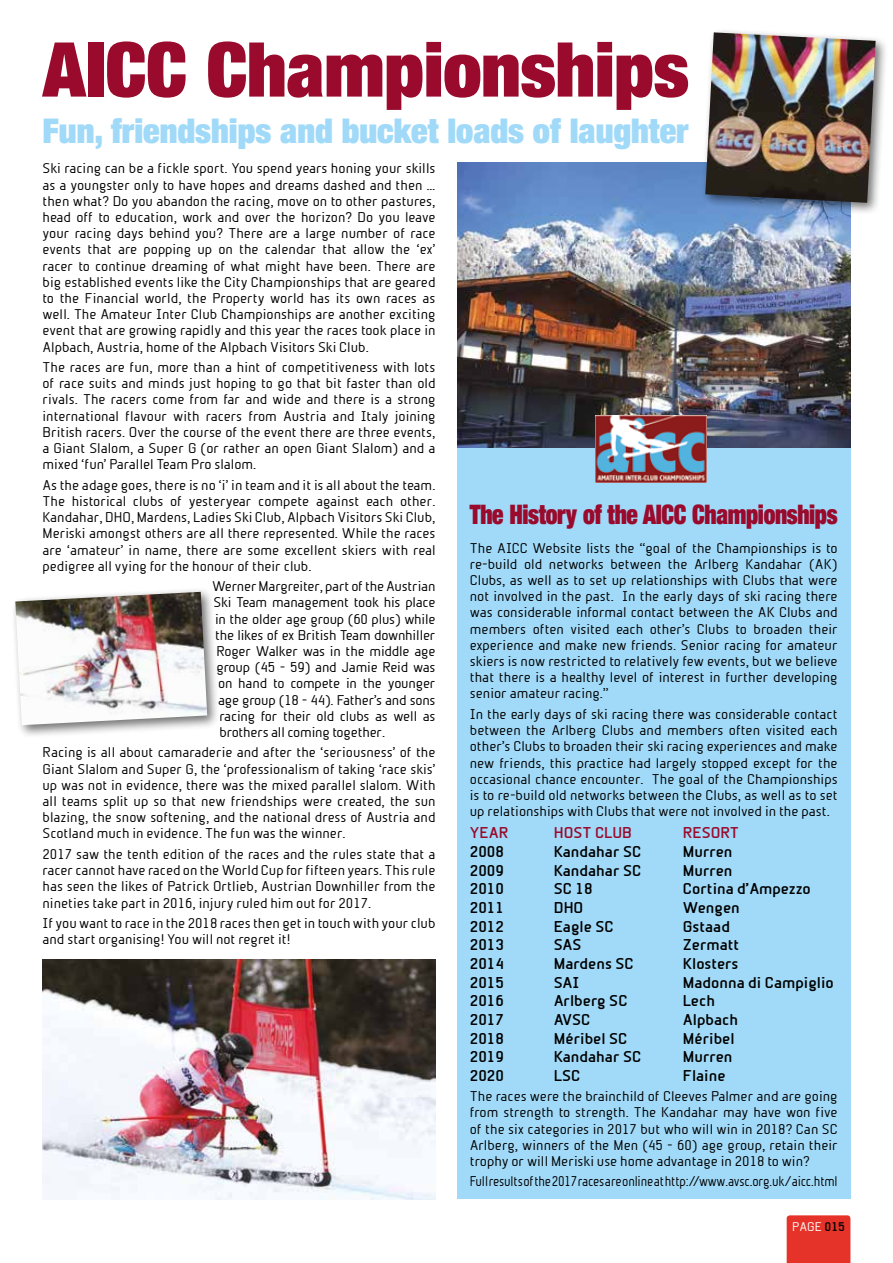
<style>
.page{position:relative;width:893px;height:1263px;background:#fff}
.page>*{position:absolute;margin:0;border:0;box-sizing:border-box;transform-origin:0 0}
.t1{font:900 condensed 75.75px "Helvetica Neue LT Std";color:#990a2c}
.t2{font:900 condensed 34.2px "Helvetica Neue LT Std";color:#a1daf8}
.t3{font:900 condensed 27px "Helvetica Neue LT Std";letter-spacing:-.015em;color:#990a2c;scale:.87 1}
.t4{font:700 15px "Beta Sans";color:#000}
.t5{font:700 15px "Beta Sans";color:#990a2c}
.t6{font:13.5px/16.2px "Beta Sans";letter-spacing:-.01em;color:#000;text-align:justify}
.t7{font:13.5px "Beta Sans";letter-spacing:-.01em;color:#000;scale:.88 1}
.t8{font:12px "Beta Sans";color:#fff}
.s1{font-weight:700;color:#000}
</style>
<div class="page">
<div style="left:787px;top:1215px;width:63px;height:48px;background:#e63329"></div>
<img style="left:43px;top:960px;width:393px;height:239px">
<img style="left:457px;top:163px;width:393px;height:286px">
<div style="left:701px;top:28px;width:187px;height:188px;background:#000;opacity:.55"></div>
<img style="left:705px;top:32px;width:171px;height:171px">
<div style="left:11px;top:587px;width:209px;height:151px;background:#000;opacity:.55"></div>
<img style="left:15px;top:592px;width:192px;height:133px">
<div style="left:457px;top:449px;width:393px;height:750px;background:#a1daf8"></div>
<img style="left:595px;top:415px;width:111px;height:67px">
<h1 class="t1" style="left:43px;top:21px;width:648px">AICC Championships</h1>
<h2 class="t2" style="left:43px;top:108px;width:648px">Fun, friendships and bucket loads of laughter</h2>
<p class="t6" style="left:43px;top:160px;width:395px">Ski racing can be a fickle sport. You spend years honing your skills as a youngster only to have hopes and dreams dashed and then … then what? Do you abandon the racing, move on to other pastures, head off to education, work and over the horizon? Do you leave your racing days behind you? There are a large number of race events that are popping up on the calendar that allow the ‘ex’ racer to continue dreaming of what might have been. There are big established events like the City Championships that are geared to the Financial world, the Property world has its own races as well. The Amateur Inter Club Championships are another exciting event that are growing rapidly and this year the races took place in Alpbach, Austria, home of the Alpbach Visitors Ski Club.</p>
<p class="t6" style="left:43px;top:359px;width:395px">The races are fun, more than a hint of competitiveness with lots of race suits and minds just hoping to go that bit faster than old rivals. The racers come from far and wide and there is a strong international flavour with racers from Austria and Italy joining British racers. Over the course of the event there are three events, a Giant Slalom, a Super G (or rather an open Giant Slalom) and a mixed ‘fun’ Parallel Team Pro slalom.</p>
<p class="t6" style="left:43px;top:477px;width:395px">As the adage goes, there is no ‘i’ in team and it is all about the team.<br>The historical clubs of yesteryear compete against each other.<br>Kandahar, DHO, Mardens, Ladies Ski Club, Alpbach Visitors Ski Club, Meriski amongst others are all there represented. While the races are ‘amateur’ in name, there are some excellent skiers with real pedigree all vying for the honour of their club.</p>
<p class="t6" style="left:212px;top:578px;width:225px">Werner Margreiter, part of the Austrian</p>
<p class="t6" style="left:214px;top:594px;width:224px">Ski Team management took his place</p>
<p class="t6" style="left:215px;top:611px;width:222px">in the older age group (60 plus) while</p>
<p class="t6" style="left:215px;top:627px;width:222px">the likes of ex British Team downhiller</p>
<p class="t6" style="left:217px;top:643px;width:221px">Roger Walker was in the middle age</p>
<p class="t6" style="left:217px;top:659px;width:221px">group (45 - 59) and Jamie Reid was</p>
<p class="t6" style="left:218px;top:675px;width:219px">on hand to compete in the younger</p>
<p class="t6" style="left:218px;top:692px;width:219px">age group (18 - 44). Father’s and sons</p>
<p class="t6" style="left:220px;top:708px;width:218px">racing for their old clubs as well as</p>
<p class="t6" style="left:220px;top:724px;width:167px">brothers all coming together.</p>
<p class="t6" style="left:43px;top:744px;width:394px">Racing is all about camaraderie and after the ‘seriousness’ of the Giant Slalom and Super G, the ‘professionalism of taking ‘race skis’ up was not in evidence, there was the mixed parallel slalom. With all teams split up so that new friendships were created, the sun blazing, the snow softening, and the national dress of Austria and Scotland much in evidence. The fun was the winner.</p>
<p class="t6" style="left:43px;top:846px;width:394px">2017 saw the tenth edition of the races and the rules state that a racer cannot have raced on the World Cup for fifteen years. This rule has seen the likes of Patrick Ortlieb, Austrian Downhiller from the nineties take part in 2016, injury ruled him out for 2017.</p>
<p class="t6" style="left:43px;top:915px;width:395px">If you want to race in the 2018 races then get in touch with your club and start organising! You will not regret it!</p>
<h3 class="t3" style="left:470px;top:497px;width:424px">The History of the AICC Championships</h3>
<p class="t6" style="left:470px;top:540px;width:369px">The AICC Website lists the “goal of the Championships is to re-build old networks between the Arlberg Kandahar (AK)<br>Clubs, as well as to set up relationships with Clubs that were not involved in the past. In the early days of ski racing there was considerable informal contact between the AK Clubs and members often visited each other’s Clubs to broaden their experience and make new friends. Senior racing for amateur skiers is now restricted to relatively few events, but we believe that there is a healthy level of interest in further developing senior amateur racing.”</p>
<p class="t6" style="left:470px;top:706px;width:369px">In the early days of ski racing there was considerable contact between the Arlberg Clubs and members often visited each other’s Clubs to broaden their ski racing experiences and make new friends, this practice had largely stopped except for the occasional chance encounter. The goal of the Championships is to re-build old networks between the Clubs, as well as to set up relationships with Clubs that were not involved in the past.</p>
<p class="t5" style="left:470px;top:824px;width:40px">YEAR</p>
<p class="t5" style="left:554px;top:824px;width:80px">HOST CLUB</p>
<p class="t5" style="left:683px;top:824px;width:57px">RESORT</p>
<p class="t4" style="left:470px;top:843px;width:36px">2008</p>
<p class="t4" style="left:554px;top:843px;width:89px">Kandahar SC</p>
<p class="t4" style="left:683px;top:843px;width:51px">Murren</p>
<p class="t4" style="left:470px;top:861px;width:36px">2009</p>
<p class="t4" style="left:554px;top:861px;width:89px">Kandahar SC</p>
<p class="t4" style="left:683px;top:861px;width:51px">Murren</p>
<p class="t4" style="left:470px;top:880px;width:36px">2010</p>
<p class="t4" style="left:554px;top:880px;width:40px">SC 18</p>
<p class="t4" style="left:683px;top:880px;width:129px">Cortina d’Ampezzo</p>
<p class="t4" style="left:470px;top:899px;width:36px">2011</p>
<p class="t4" style="left:554px;top:899px;width:31px">DHO</p>
<p class="t4" style="left:683px;top:899px;width:58px">Wengen</p>
<p class="t4" style="left:470px;top:917px;width:36px">2012</p>
<p class="t4" style="left:554px;top:917px;width:61px">Eagle SC</p>
<p class="t4" style="left:683px;top:917px;width:49px">Gstaad</p>
<p class="t4" style="left:470px;top:936px;width:36px">2013</p>
<p class="t4" style="left:554px;top:936px;width:29px">SAS</p>
<p class="t4" style="left:683px;top:936px;width:58px">Zermatt</p>
<p class="t4" style="left:470px;top:955px;width:36px">2014</p>
<p class="t4" style="left:554px;top:955px;width:81px">Mardens SC</p>
<p class="t4" style="left:683px;top:955px;width:57px">Klosters</p>
<p class="t4" style="left:470px;top:973px;width:36px">2015</p>
<p class="t4" style="left:554px;top:973px;width:27px">SAI</p>
<p class="t4" style="left:683px;top:973px;width:152px">Madonna di Campiglio</p>
<p class="t4" style="left:470px;top:992px;width:36px">2016</p>
<p class="t4" style="left:554px;top:992px;width:75px">Arlberg SC</p>
<p class="t4" style="left:683px;top:992px;width:34px">Lech</p>
<p class="t4" style="left:470px;top:1011px;width:36px">2017</p>
<p class="t4" style="left:554px;top:1011px;width:38px">AVSC</p>
<p class="t4" style="left:683px;top:1011px;width:57px">Alpbach</p>
<p class="t4" style="left:470px;top:1029px;width:36px">2018</p>
<p class="t4" style="left:554px;top:1029px;width:75px">Méribel SC</p>
<p class="t4" style="left:683px;top:1029px;width:53px">Méribel</p>
<p class="t4" style="left:470px;top:1048px;width:36px">2019</p>
<p class="t4" style="left:554px;top:1048px;width:89px">Kandahar SC</p>
<p class="t4" style="left:683px;top:1048px;width:51px">Murren</p>
<p class="t4" style="left:470px;top:1067px;width:36px">2020</p>
<p class="t4" style="left:554px;top:1067px;width:28px">LSC</p>
<p class="t4" style="left:683px;top:1067px;width:44px">Flaine</p>
<p class="t6" style="left:470px;top:1088px;width:369px">The races were the brainchild of Cleeves Palmer and are going from strength to strength. The Kandahar may have won five of the six categories in 2017 but who will win in 2018? Can SC Arlberg, winners of the Men (45 - 60) age group, retain their trophy or will Meriski use home advantage in 2018 to win?</p>
<p class="t7" style="left:470px;top:1174px;width:419px">Full results of the 2017 races are online at http://www.avsc.org.uk/aicc.html</p>
<p class="t8" style="left:792px;top:1220px;width:54px">PAGE <span class="s1">015</span></p>
</div>
